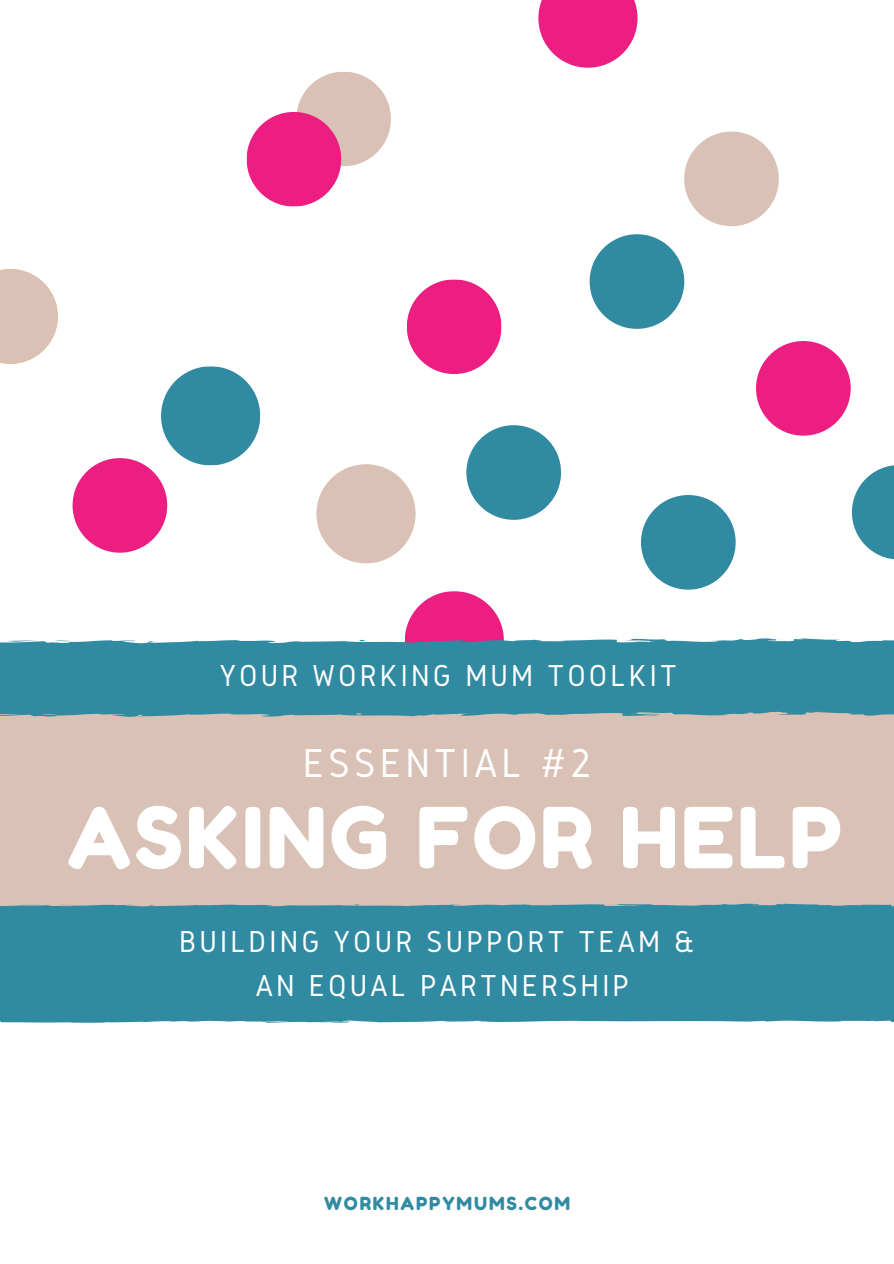
<style>
.page{position:relative;width:894px;height:1264px;background:#fff}
.page>*{position:absolute;margin:0;border:0;box-sizing:border-box;transform-origin:0 0}
.t1{font:84px "Fredoka One";letter-spacing:.03em;color:#fff}
.t2{font:42px "Gidole";letter-spacing:.1em;color:#fff}
.t3{font:31.5px/43.7px "Gidole";letter-spacing:.1em;color:#fff;text-align:center}
.t4{font:18px "Fredoka One";letter-spacing:.1em;color:#308aa1}
</style>
<div class="page">
<svg style="left:0;top:269px;width:58px;height:95px"></svg>
<svg style="left:852px;top:465px;width:41px;height:94px"></svg>
<div style="left:296px;top:72px;width:95px;height:94px;background:#d9c1b5;border-radius:50%"></div>
<div style="left:466px;top:425px;width:95px;height:95px;background:#308aa1;border-radius:50%"></div>
<div style="left:73px;top:458px;width:94px;height:94px;background:#ec1e82;border-radius:50%"></div>
<div style="left:316px;top:464px;width:99px;height:99px;background:#d9c1b5;border-radius:50%"></div>
<div style="left:404px;top:591px;width:100px;height:99px;background:#ec1e82;border-radius:50%"></div>
<div style="left:161px;top:366px;width:99px;height:99px;background:#308aa1;border-radius:50%"></div>
<div style="left:406px;top:279px;width:95px;height:95px;background:#ec1e82;border-radius:50%"></div>
<div style="left:589px;top:234px;width:95px;height:95px;background:#308aa1;border-radius:50%"></div>
<div style="left:755px;top:341px;width:95px;height:94px;background:#ec1e82;border-radius:50%"></div>
<div style="left:640px;top:495px;width:95px;height:94px;background:#308aa1;border-radius:50%"></div>
<div style="left:684px;top:131px;width:94px;height:95px;background:#d9c1b5;border-radius:50%"></div>
<div style="left:246px;top:112px;width:95px;height:94px;background:#ec1e82;border-radius:50%"></div>
<div style="left:0;top:637px;width:893px;height:74px;background:#308aa1"></div>
<div style="left:0;top:711px;width:893px;height:192px;background:#d9c1b5"></div>
<div style="left:0;top:903px;width:893px;height:120px;background:#308aa1"></div>
<svg style="left:538px;top:0;width:99px;height:68px"></svg>
<p class="t3" style="left:220px;top:653px;width:458px">YOUR WORKING MUM TOOLKIT</p>
<h2 class="t2" style="left:303px;top:740px;width:290px">ESSENTIAL #2</h2>
<h1 class="t1" style="left:67px;top:786px;width:776px">ASKING FOR HELP</h1>
<p class="t3" style="left:179px;top:919px;width:516px">BUILDING YOUR SUPPORT TEAM &amp;<br>AN EQUAL PARTNERSHIP</p>
<p class="t4" style="left:324px;top:1192px;width:248px">WORKHAPPYMUMS.COM</p>
</div>
